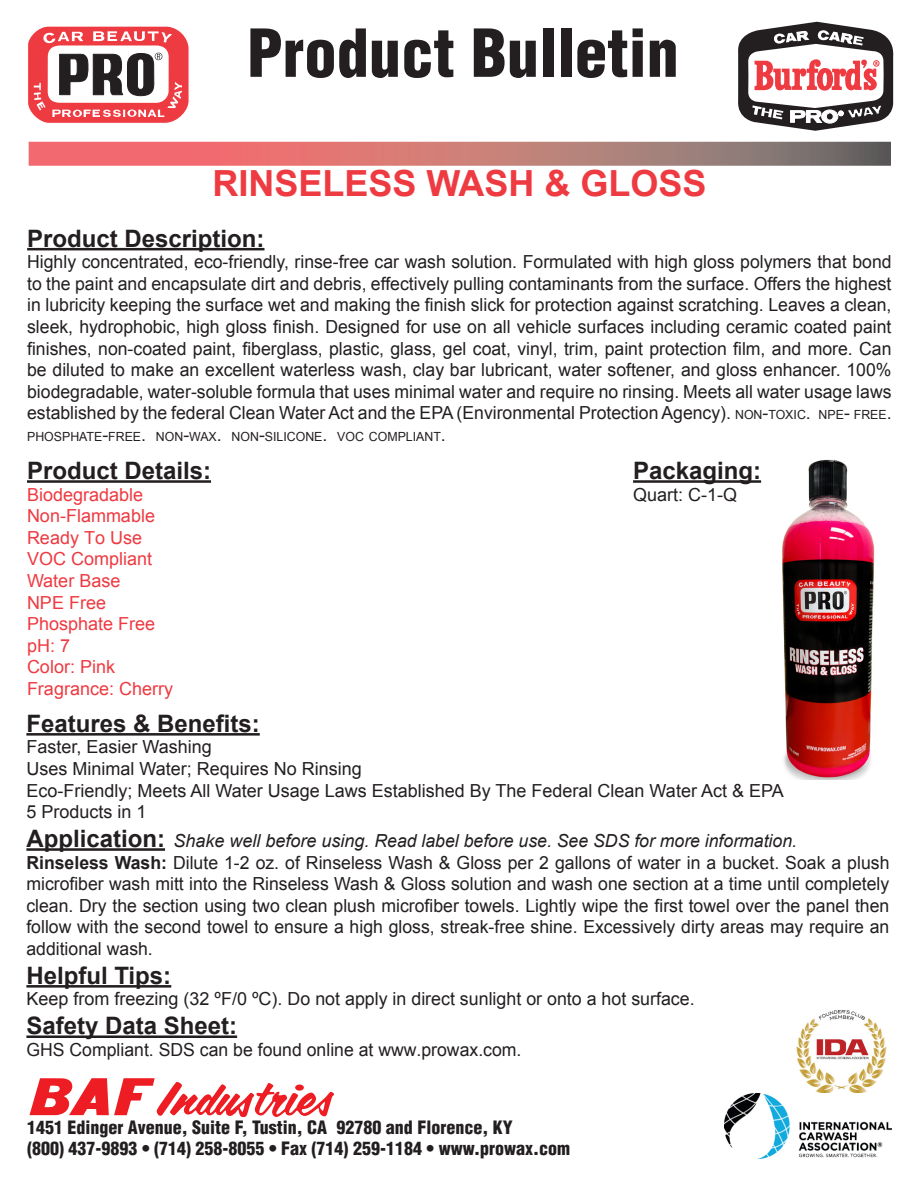
<style>
.page{position:relative;width:918px;height:1188px;background:#fff}
.page>*{position:absolute;margin:0;border:0;box-sizing:border-box;transform-origin:0 0}
.t1{font:900 condensed 64.5px "Helvetica";color:#231f20}
.t2{font:700 36px "Arial";color:#ee3a41}
.Body_Text{font:700 24px "Arial";color:#231f20}
.Body_Text-2{font:18px/21.6px "Arial";color:#231f20;text-align:justify}
.t3{font:900 condensed 18px "Helvetica";color:#231f20}
.t4{font:18px "Arial";color:#ee3a41}
.t5{font:italic 18px "Arial";color:#231f20}
.t6{font:12.6px "Arial";color:#231f20}
.s1{font-size:12.6px}
.s2{font-style:inherit}
.s3{font-size:18px}
.s4{font-weight:700;font-style:normal;font-size:24px}
.s5{font-weight:700}
</style>
<div class="page">
<img style="left:796px;top:1010px;width:91px;height:83px">
<svg style="left:29px;top:142px;width:862px;height:24px;background:#c37674"></svg>
<svg style="left:29px;top:1078px;width:305px;height:39px"></svg>
<div style="left:295px;top:1085px;width:9px;height:6px;background:#ee1d23;border-radius:50%"></div>
<img style="left:725px;top:1093px;width:167px;height:65px">
<svg style="left:28px;top:26px;width:161px;height:97px"></svg>
<svg style="left:738px;top:22px;width:155px;height:109px"></svg>
<hr style="left:26px;top:733px;width:234px;height:3px;background:#231f20">
<hr style="left:26px;top:848px;width:139px;height:3px;background:#231f20">
<hr style="left:26px;top:985px;width:145px;height:3px;background:#231f20">
<hr style="left:26px;top:1035px;width:211px;height:3px;background:#231f20">
<hr style="left:27px;top:248px;width:238px;height:2px;background:#231f20">
<hr style="left:633px;top:480px;width:128px;height:3px;background:#231f20">
<hr style="left:27px;top:480px;width:184px;height:3px;background:#231f20">
<img style="left:782px;top:459px;width:93px;height:321px">
<p class="t1" style="left:247px;top:13px;width:433px">Product Bulletin</p>
<p class="t2" style="left:212px;top:160px;width:496px">RINSELESS WASH &amp; GLOSS</p>
<p class="Body_Text" style="left:27px;top:222px;width:239px">Product Description:</p>
<p class="Body_Text-2" style="left:27px;top:251px;width:866px">Highly concentrated, eco-friendly, rinse-free car wash solution. Formulated with high gloss polymers that bond to the paint and encapsulate dirt and debris, effectively pulling contaminants from the surface. Offers the highest in lubricity keeping the surface wet and making the finish slick for protection against scratching. Leaves a clean, sleek, hydrophobic, high gloss finish. Designed for use on all vehicle surfaces including ceramic coated paint finishes, non-coated paint, fiberglass, plastic, glass, gel coat, vinyl, trim, paint protection film, and more. Can be diluted to make an excellent waterless wash, clay bar lubricant, water softener, and gloss enhancer. 100% biodegradable, water-soluble formula that uses minimal water and require no rinsing. Meets all water usage laws established by the federal Clean Water Act and the EPA (Environmental Protection Agency). <span class="s1">NON</span><span class="s2">-</span><span class="s1">TOXIC</span><span class="s2">.</span> <span class="s1">NPE</span><span class="s2">-</span> <span class="s1">FREE</span><span class="s2">.</span></p>
<p class="t6" style="left:27px;top:428px;width:420px">PHOSPHATE<span class="s3">-</span>FREE<span class="s3">.</span> NON<span class="s3">-</span>WAX<span class="s3">.</span> NON<span class="s3">-</span>SILICONE<span class="s3">.</span> VOC COMPLIANT<span class="s3">.</span></p>
<p class="Body_Text" style="left:633px;top:455px;width:130px">Packaging:</p>
<p class="Body_Text-2" style="left:633px;top:484px;width:106px">Quart: C-1-Q</p>
<p class="Body_Text" style="left:27px;top:455px;width:186px">Product Details:</p>
<p class="t4" style="left:27px;top:482px;width:118px">Biodegradable</p>
<p class="t4" style="left:27px;top:504px;width:130px">Non-Flammable</p>
<p class="t4" style="left:27px;top:526px;width:117px">Ready To Use</p>
<p class="t4" style="left:27px;top:547px;width:127px">VOC Compliant</p>
<p class="t4" style="left:27px;top:569px;width:95px">Water Base</p>
<p class="t4" style="left:27px;top:590px;width:81px">NPE Free</p>
<p class="t4" style="left:27px;top:612px;width:130px">Phosphate Free</p>
<p class="t4" style="left:27px;top:634px;width:45px">pH: 7</p>
<p class="t4" style="left:27px;top:655px;width:90px">Color: Pink</p>
<p class="t4" style="left:27px;top:677px;width:148px">Fragrance: Cherry</p>
<p class="Body_Text" style="left:26px;top:708px;width:235px">Features &amp; Benefits:</p>
<p class="Body_Text-2" style="left:26px;top:736px;width:187px">Faster, Easier Washing</p>
<p class="Body_Text-2" style="left:26px;top:758px;width:337px">Uses Minimal Water; Requires No Rinsing</p>
<p class="Body_Text-2" style="left:26px;top:780px;width:759px">Eco-Friendly; Meets All Water Usage Laws Established By The Federal Clean Water Act &amp; EPA</p>
<p class="Body_Text-2" style="left:26px;top:801px;width:122px">5 Products in 1</p>
<p class="t5" style="left:26px;top:829px;width:772px"><span class="s4">Application:</span> Shake well before using. Read label before use. See SDS for more information.</p>
<p class="Body_Text-2" style="left:26px;top:852px;width:865px"><span class="s5">Rinseless Wash:</span> Dilute 1-2 oz. of Rinseless Wash &amp; Gloss per 2 gallons of water in a bucket. Soak a plush microfiber wash mitt into the Rinseless Wash &amp; Gloss solution and wash one section at a time until completely clean. Dry the section using two clean plush microfiber towels. Lightly wipe the first towel over the panel then follow with the second towel to ensure a high gloss, streak-free shine. Excessively dirty areas may require an additional wash.</p>
<p class="Body_Text" style="left:26px;top:960px;width:146px">Helpful Tips:</p>
<p class="Body_Text-2" style="left:26px;top:988px;width:670px">Keep from freezing (32 ºF/0 ºC). Do not apply in direct sunlight or onto a hot surface.</p>
<p class="Body_Text" style="left:26px;top:1010px;width:212px">Safety Data Sheet:</p>
<p class="Body_Text-2" style="left:26px;top:1039px;width:497px">GHS Compliant. SDS can be found online at www.prowax.com.</p>
<p class="t3" style="left:27px;top:1116px;width:487px">1451 Edinger Avenue, Suite F, Tustin, CA 92780 and Florence, KY</p>
<p class="t3" style="left:27px;top:1138px;width:545px">(800) 437-9893 • (714) 258-8055 • Fax (714) 259-1184 • www.prowax.com</p>
</div>
